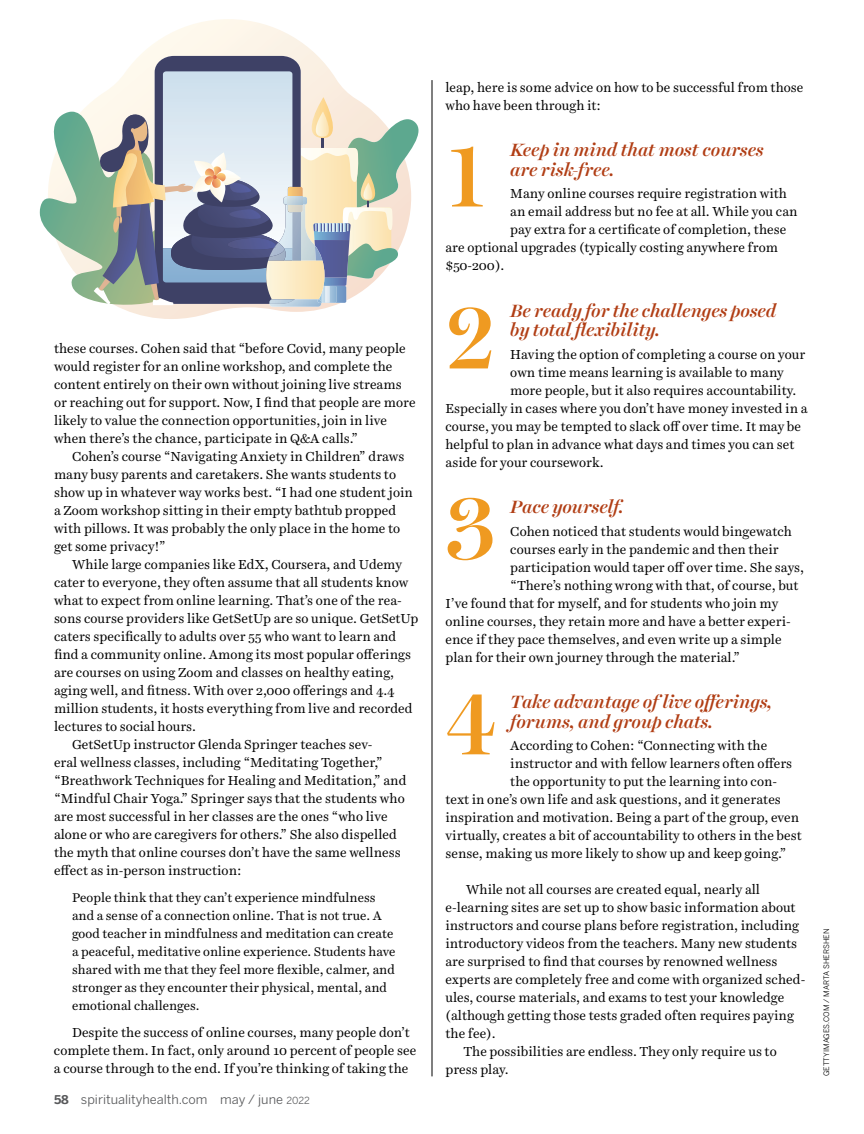
<style>
.page{position:relative;width:864px;height:1134px;background:#fff}
.page>*{position:absolute;margin:0;border:0;box-sizing:border-box;transform-origin:0 0}
.t1{font:500 88.2px "Harriet Display";color:#ef9a21}
.t2{font:italic 500 18px/19.5px "Harriet Display";letter-spacing:-.005em;color:#b13e15}
.t3{font:13.2px/18px "Harriet Text";color:#000}
.t4{font:12.75px/18px "Harriet Text";color:#000}
.t5{font:12.75px "Benton Sans";color:#58595b}
.t6{font:7.5px "Benton Sans";letter-spacing:.01em;color:#000}
.s1{font-weight:700;font-size:12px}
.s2{font-size:9.75px}
</style>
<div class="page">
<hr style="left:432px;top:80px;width:1px;height:996px;background:#000">
<svg style="left:134px;top:19px;width:183px;height:300px"></svg>
<svg style="left:39px;top:56px;width:379px;height:257px"></svg>
<img style="left:272px;top:299px;width:47px;height:1px">
<p class="t3" style="left:54px;top:339px;width:363px">these courses. Cohen said that “before Covid, many people would register for an online workshop, and complete the content entirely on their own without joining live streams or reaching out for support. Now, I find that people are more likely to value the connection opportunities, join in live when there’s the chance, participate in Q&amp;A calls.”</p>
<p class="t3" style="left:54px;top:448px;width:360px;text-indent:18px">Cohen’s course “Navigating Anxiety in Children” draws many busy parents and caretakers. She wants students to show up in whatever way works best. “I had one student join a Zoom workshop sitting in their empty bathtub propped with pillows. It was probably the only place in the home to get some privacy!”</p>
<p class="t3" style="left:72px;top:556px;width:332px">While large companies like EdX, Coursera, and Udemy</p>
<p class="t3" style="left:54px;top:574px;width:356px">cater to everyone, they often assume that all students know</p>
<p class="t3" style="left:54px;top:592px;width:349px">what to expect from online learning. That’s one of the rea-</p>
<p class="t3" style="left:54px;top:609px;width:366px">sons course providers like GetSetUp are so unique. GetSetUp</p>
<p class="t3" style="left:54px;top:627px;width:344px">caters specifically to adults over 55 who want to learn and</p>
<p class="t3" style="left:54px;top:645px;width:359px">find a community online. Among its most popular offerings</p>
<p class="t3" style="left:54px;top:664px;width:342px">are courses on using Zoom and classes on healthy eating,</p>
<p class="t3" style="left:54px;top:682px;width:342px">aging well, and fitness. With over 2,000 offerings and 4.4</p>
<p class="t3" style="left:54px;top:700px;width:360px">million students, it hosts everything from live and recorded</p>
<p class="t3" style="left:54px;top:718px;width:144px">lectures to social hours.</p>
<p class="t3" style="left:72px;top:736px;width:302px">GetSetUp instructor Glenda Springer teaches sev-</p>
<p class="t3" style="left:54px;top:753px;width:330px">eral wellness classes, including “Meditating Together,”</p>
<p class="t3" style="left:54px;top:771px;width:354px">“Breathwork Techniques for Healing and Meditation,” and</p>
<p class="t3" style="left:54px;top:789px;width:352px">“Mindful Chair Yoga.” Springer says that the students who</p>
<p class="t3" style="left:54px;top:808px;width:335px">are most successful in her classes are the ones “who live</p>
<p class="t3" style="left:54px;top:826px;width:344px">alone or who are caregivers for others.” She also dispelled</p>
<p class="t3" style="left:54px;top:844px;width:348px">the myth that online courses don’t have the same wellness</p>
<p class="t3" style="left:54px;top:862px;width:189px">effect as in-person instruction:</p>
<p class="t4" style="left:72px;top:889px;width:325px">People think that they can’t experience mindfulness and a sense of a connection online. That is not true. A good teacher in mindfulness and meditation can create a peaceful, meditative online experience. Students have shared with me that they feel more flexible, calmer, and stronger as they encounter their physical, mental, and emotional challenges.</p>
<p class="t3" style="left:54px;top:1023px;width:364px;text-indent:18px">Despite the success of online courses, many people don’t complete them. In fact, only around 10 percent of people see a course through to the end. If you’re thinking of taking the</p>
<p class="t5" style="left:54px;top:1091px;width:257px"><span class="s1">58</span> spiritualityhealth.com may / june <span class="s2">2022</span></p>
<p class="t3" style="left:445px;top:78px;width:360px">leap, here is some advice on how to be successful from those who have been through it:</p>
<h1 class="t1" style="left:446px;top:114px;width:44px">1</h1>
<h2 class="t2" style="left:510px;top:140px;width:255px">Keep in mind that most courses are risk-free.</h2>
<p class="t3" style="left:510px;top:184px;width:278px">Many online courses require registration with</p>
<p class="t3" style="left:510px;top:202px;width:289px">an email address but no fee at all. While you can</p>
<p class="t3" style="left:510px;top:220px;width:278px">pay extra for a certificate of completion, these</p>
<p class="t3" style="left:446px;top:238px;width:334px">are optional upgrades (typically costing anywhere from</p>
<p class="t3" style="left:446px;top:256px;width:60px">$50-200).</p>
<h1 class="t1" style="left:446px;top:276px;width:51px">2</h1>
<h2 class="t2" style="left:510px;top:300px;width:268px">Be ready for the challenges posed by total flexibility.</h2>
<p class="t3" style="left:510px;top:345px;width:297px">Having the option of completing a course on your</p>
<p class="t3" style="left:510px;top:363px;width:275px">own time means learning is available to many</p>
<p class="t3" style="left:510px;top:381px;width:288px">more people, but it also requires accountability.</p>
<p class="t3" style="left:446px;top:399px;width:364px">Especially in cases where you don’t have money invested in a</p>
<p class="t3" style="left:446px;top:417px;width:357px">course, you may be tempted to slack off over time. It may be</p>
<p class="t3" style="left:446px;top:435px;width:350px">helpful to plan in advance what days and times you can set</p>
<p class="t3" style="left:446px;top:453px;width:160px">aside for your coursework.</p>
<h1 class="t1" style="left:446px;top:467px;width:51px">3</h1>
<h2 class="t2" style="left:510px;top:497px;width:115px">Pace yourself.</h2>
<p class="t3" style="left:510px;top:522px;width:283px">Cohen noticed that students would bingewatch</p>
<p class="t3" style="left:510px;top:540px;width:270px">courses early in the pandemic and then their</p>
<p class="t3" style="left:510px;top:558px;width:295px">participation would taper off over time. She says,</p>
<p class="t3" style="left:510px;top:576px;width:290px">“There’s nothing wrong with that, of course, but</p>
<p class="t3" style="left:446px;top:594px;width:334px">I’ve found that for myself, and for students who join my</p>
<p class="t3" style="left:446px;top:612px;width:347px">online courses, they retain more and have a better experi-</p>
<p class="t3" style="left:446px;top:630px;width:338px">ence if they pace themselves, and even write up a simple</p>
<p class="t3" style="left:446px;top:648px;width:296px">plan for their own journey through the material.”</p>
<h1 class="t1" style="left:446px;top:662px;width:52px">4</h1>
<h2 class="t2" style="left:510px;top:692px;width:264px">Take advantage of live offerings, forums, and group chats.</h2>
<p class="t3" style="left:510px;top:736px;width:259px">According to Cohen: “Connecting with the</p>
<p class="t3" style="left:510px;top:754px;width:283px">instructor and with fellow learners often offers</p>
<p class="t3" style="left:510px;top:772px;width:268px">the opportunity to put the learning into con-</p>
<p class="t3" style="left:446px;top:790px;width:337px">text in one’s own life and ask questions, and it generates</p>
<p class="t3" style="left:446px;top:808px;width:355px">inspiration and motivation. Being a part of the group, even</p>
<p class="t3" style="left:446px;top:826px;width:358px">virtually, creates a bit of accountability to others in the best</p>
<p class="t3" style="left:446px;top:844px;width:342px">sense, making us more likely to show up and keep going.”</p>
<p class="t3" style="left:466px;top:880px;width:295px">While not all courses are created equal, nearly all</p>
<p class="t3" style="left:446px;top:898px;width:352px">e-learning sites are set up to show basic information about</p>
<p class="t3" style="left:446px;top:916px;width:355px">instructors and course plans before registration, including</p>
<p class="t3" style="left:446px;top:934px;width:353px">introductory videos from the teachers. Many new students</p>
<p class="t3" style="left:446px;top:952px;width:333px">are surprised to find that courses by renowned wellness</p>
<p class="t3" style="left:446px;top:970px;width:361px">experts are completely free and come with organized sched-</p>
<p class="t3" style="left:446px;top:988px;width:340px">ules, course materials, and exams to test your knowledge</p>
<p class="t3" style="left:446px;top:1006px;width:350px">(although getting those tests graded often requires paying</p>
<p class="t3" style="left:446px;top:1024px;width:52px">the fee).</p>
<p class="t3" style="left:464px;top:1042px;width:315px">The possibilities are endless. They only require us to</p>
<p class="t3" style="left:446px;top:1060px;width:65px">press play.</p>
<p class="t6" style="left:822px;top:1076px;width:149px;rotate:-90deg">GETTYIMAGES.COM / MARTA SHERSHEN</p>
</div>
